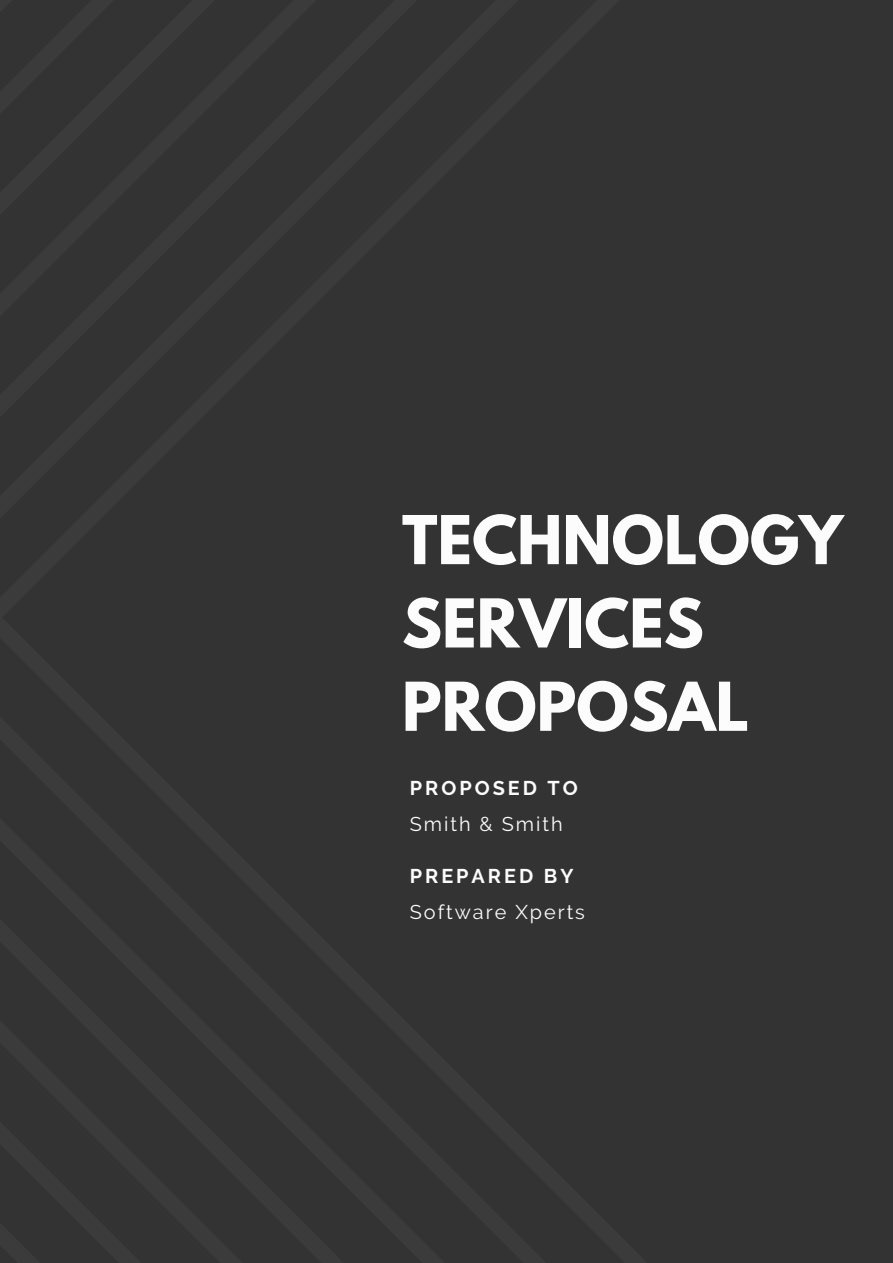
<style>
.page{position:relative;width:893px;height:1263px;background:#333}
.page>*{position:absolute;margin:0;border:0;box-sizing:border-box;transform-origin:0 0}
.t1{font:700 59.55px/83.2px "League Spartan";color:#fcfcfc}
.t2{font:19.8px "Raleway";letter-spacing:.1em;color:#fcfcfc}
.t3{font:700 19.8px "Raleway";letter-spacing:.15em;color:#fcfcfc}
</style>
<div class="page">
<p class="t1" style="left:402px;top:506px;width:443px">TECHNOLOGY<br>SERVICES<br>PROPOSAL</p>
<p class="t3" style="left:410px;top:776px;width:170px">PROPOSED TO</p>
<p class="t2" style="left:410px;top:812px;width:154px">Smith &amp; Smith</p>
<p class="t3" style="left:410px;top:864px;width:165px">PREPARED BY</p>
<p class="t2" style="left:410px;top:900px;width:177px">Software Xperts</p>
</div>
